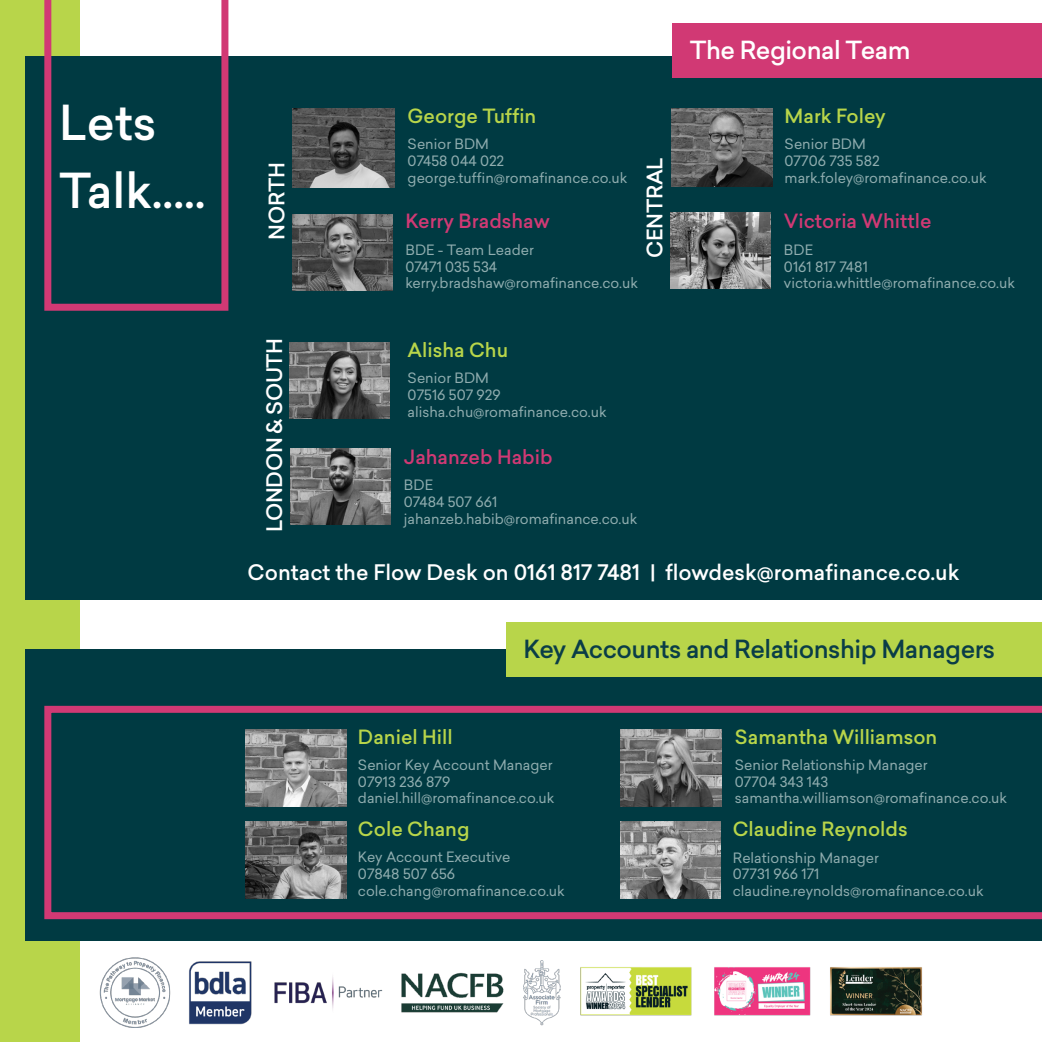
<style>
.page{position:relative;width:1042px;height:1042px;background:#fff}
.page>*{position:absolute;margin:0;border:0;box-sizing:border-box;transform-origin:0 0}
.t1{font:500 47.25px/68.2px "Sailec";color:#fff}
.t2{font:500 24.5px "Sailec";letter-spacing:-.02em;color:#0a3d47}
.t3{font:500 24.5px "Sailec";letter-spacing:-.02em;color:#fff}
.t4{font:500 21px "Sailec";color:#fff}
.t5{font:500 21px "Sailec";letter-spacing:-.02em;color:#fff}
.t6{font:500 19.25px "Sailec";color:#b8d54a}
.t7{font:500 19.25px "Sailec";color:#d13974}
.t8{font:14px "Sailec";color:#90adaf}
</style>
<div class="page">
<div style="left:0;top:0;width:80px;height:1042px;background:#b8d54a"></div>
<div style="left:26px;top:649px;width:1016px;height:292px;background:#003a42"></div>
<div style="left:26px;top:56px;width:1016px;height:543px;background:#003a42"></div>
<img style="left:290px;top:342px;width:100px;height:77px">
<img style="left:293px;top:214px;width:100px;height:77px">
<img style="left:671px;top:109px;width:101px;height:77px">
<img style="left:292px;top:109px;width:103px;height:78px">
<div style="left:672px;top:23px;width:370px;height:54px;background:#d13974"></div>
<div style="left:506px;top:622px;width:536px;height:54px;background:#b8d54a"></div>
<svg style="left:44px;top:706px;width:998px;height:213px"></svg>
<svg style="left:44px;top:0;width:184px;height:311px"></svg>
<img style="left:620px;top:822px;width:100px;height:76px">
<img style="left:246px;top:729px;width:101px;height:77px">
<img style="left:620px;top:729px;width:102px;height:77px">
<img style="left:246px;top:821px;width:101px;height:77px">
<img style="left:68px;top:899px;width:886px;height:129px">
<img style="left:290px;top:448px;width:100px;height:76px">
<img style="left:670px;top:212px;width:100px;height:77px">
<p class="t3" style="left:690px;top:33px;width:222px">The Regional Team</p>
<p class="t1" style="left:59px;top:89px;width:148px">Lets<br>Talk.....</p>
<p class="t6" style="left:784px;top:103px;width:103px">Mark Foley</p>
<p class="t6" style="left:408px;top:103px;width:130px">George Tuffin</p>
<p class="t8" style="left:408px;top:135px;width:83px">Senior BDM</p>
<p class="t8" style="left:408px;top:151px;width:98px">07458 044 022</p>
<p class="t8" style="left:408px;top:168px;width:221px">george.tuffin@romafinance.co.uk</p>
<p class="t8" style="left:784px;top:135px;width:83px">Senior BDM</p>
<p class="t8" style="left:784px;top:151px;width:96px">07706 735 582</p>
<p class="t8" style="left:784px;top:168px;width:203px">mark.foley@romafinance.co.uk</p>
<p class="t4" style="left:262px;top:240px;width:79px;rotate:-90deg">NORTH</p>
<p class="t5" style="left:640px;top:257px;width:102px;rotate:-90deg">CENTRAL</p>
<p class="t7" style="left:405px;top:208px;width:146px">Kerry Bradshaw</p>
<p class="t8" style="left:405px;top:240px;width:130px">BDE - Team Leader</p>
<p class="t8" style="left:405px;top:257px;width:93px">07471 035 534</p>
<p class="t8" style="left:405px;top:273px;width:234px">kerry.bradshaw@romafinance.co.uk</p>
<p class="t7" style="left:784px;top:208px;width:149px">Victoria Whittle</p>
<p class="t8" style="left:784px;top:240px;width:31px">BDE</p>
<p class="t8" style="left:784px;top:257px;width:85px">0161 817 7481</p>
<p class="t8" style="left:784px;top:273px;width:232px">victoria.whittle@romafinance.co.uk</p>
<p class="t5" style="left:260px;top:532px;width:196px;rotate:-90deg">LONDON &amp; SOUTH</p>
<p class="t6" style="left:408px;top:336px;width:102px">Alisha Chu</p>
<p class="t8" style="left:408px;top:368px;width:83px">Senior BDM</p>
<p class="t8" style="left:408px;top:385px;width:95px">07516 507 929</p>
<p class="t8" style="left:408px;top:402px;width:200px">alisha.chu@romafinance.co.uk</p>
<p class="t7" style="left:404px;top:443px;width:150px">Jahanzeb Habib</p>
<p class="t8" style="left:404px;top:475px;width:31px">BDE</p>
<p class="t8" style="left:404px;top:492px;width:95px">07484 507 661</p>
<p class="t8" style="left:404px;top:509px;width:235px">jahanzeb.habib@romafinance.co.uk</p>
<p class="t4" style="left:247px;top:557px;width:713px">Contact the Flow Desk on 0161 817 7481 | flowdesk@romafinance.co.uk</p>
<p class="t2" style="left:523px;top:632px;width:473px">Key Accounts and Relationship Managers</p>
<p class="t6" style="left:358px;top:723px;width:96px">Daniel Hill</p>
<p class="t8" style="left:358px;top:755px;width:196px">Senior Key Account Manager</p>
<p class="t8" style="left:358px;top:772px;width:94px">07913 236 879</p>
<p class="t8" style="left:358px;top:788px;width:198px">daniel.hill@romafinance.co.uk</p>
<p class="t6" style="left:358px;top:815px;width:113px">Cole Chang</p>
<p class="t8" style="left:358px;top:847px;width:154px">Key Account Executive</p>
<p class="t8" style="left:358px;top:864px;width:99px">07848 507 656</p>
<p class="t8" style="left:358px;top:881px;width:208px">cole.chang@romafinance.co.uk</p>
<p class="t6" style="left:735px;top:723px;width:204px">Samantha Williamson</p>
<p class="t8" style="left:735px;top:755px;width:194px">Senior Relationship Manager</p>
<p class="t8" style="left:735px;top:772px;width:95px">07704 343 143</p>
<p class="t8" style="left:735px;top:788px;width:274px">samantha.williamson@romafinance.co.uk</p>
<p class="t6" style="left:733px;top:815px;width:176px">Claudine Reynolds</p>
<p class="t8" style="left:733px;top:847px;width:147px">Relationship Manager</p>
<p class="t8" style="left:733px;top:864px;width:88px">07731 966 171</p>
<p class="t8" style="left:733px;top:881px;width:252px">claudine.reynolds@romafinance.co.uk</p>
</div>
